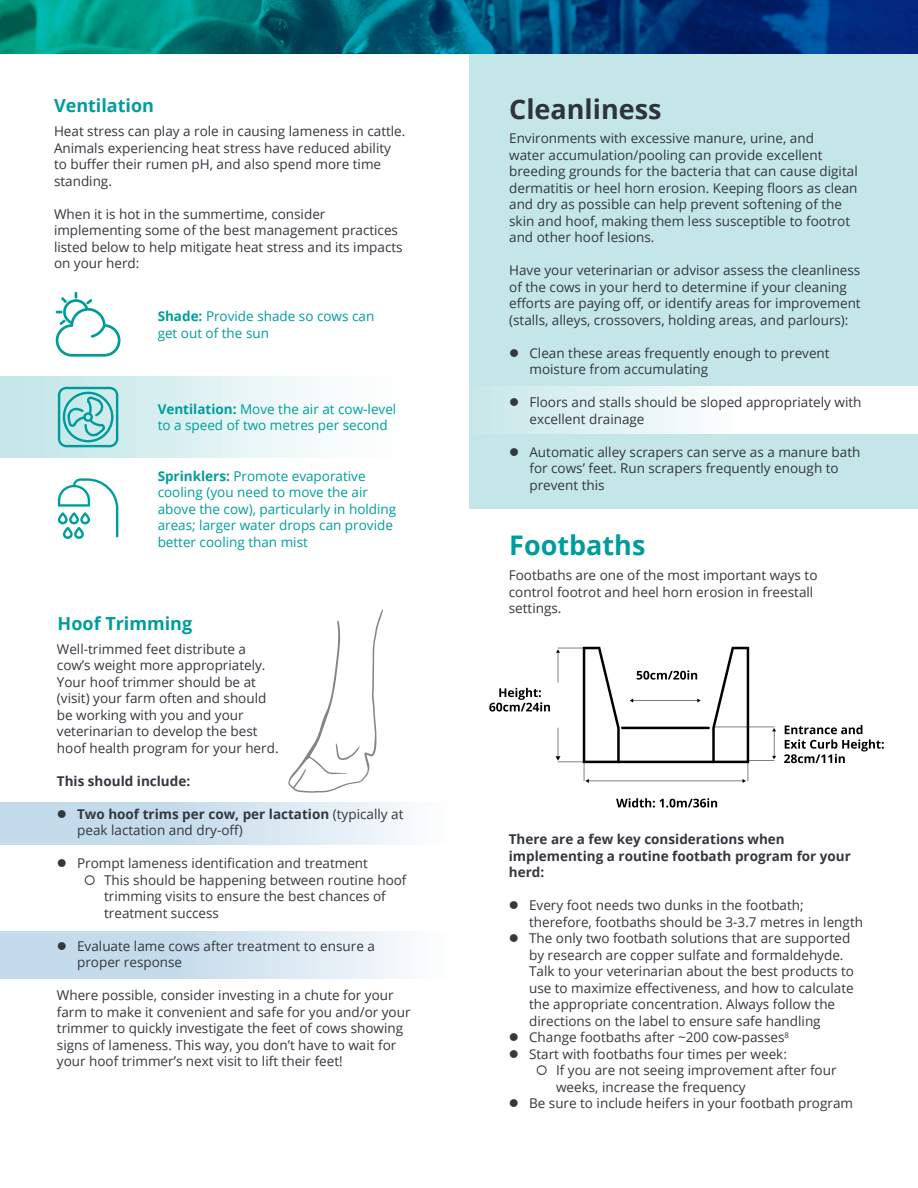
<style>
.page{position:relative;width:918px;height:1188px;background:#fff}
.page>*{position:absolute;margin:0;border:0;box-sizing:border-box;transform-origin:0 0}
.t1{font:700 27px "Open Sans";color:#2f343c}
.t2{font:700 27px "Open Sans";color:#009c9c}
.subheading{font:700 18px "Open Sans";color:#009c9c}
.body{font:13.5px/16.5px "Open Sans";color:#33373e}
.body-2{font:13.5px/16.5px "Open Sans";color:#009c9c}
.body-3{font:700 13.5px/16.5px "Open Sans";color:#33373e}
.s1{font-weight:700}
</style>
<div class="page">
<div style="left:0;top:377px;width:448px;height:80px;background:linear-gradient(to right,#bee4e6,#fff)"></div>
<div style="left:0;top:932px;width:448px;height:47px;background:linear-gradient(to right,#b6d3e6,#f5f9fb)"></div>
<div style="left:0;top:803px;width:448px;height:42px;background:linear-gradient(to right,#b6d3e6,#f5f9fb)"></div>
<div style="left:470px;top:54px;width:448px;height:455px;background:#c4e6e8"></div>
<svg style="left:0;top:0;width:918px;height:54px;background:#005879"></svg>
<svg style="left:56px;top:292px;width:65px;height:65px"></svg>
<svg style="left:58px;top:387px;width:60px;height:60px;background:#86cfd0"></svg>
<svg style="left:58px;top:478px;width:60px;height:61px"></svg>
<div style="left:456px;top:387px;width:462px;height:47px;background:linear-gradient(to right,#d2eced,#fff)"></div>
<svg style="left:784px;top:725px;width:100px;height:38px"></svg>
<svg style="left:616px;top:798px;width:101px;height:10px"></svg>
<svg style="left:556px;top:647px;width:220px;height:136px"></svg>
<svg style="left:489px;top:688px;width:61px;height:24px"></svg>
<svg style="left:288px;top:609px;width:95px;height:184px"></svg>
<svg style="left:58px;top:810px;width:8px;height:8px"></svg>
<svg style="left:58px;top:942px;width:8px;height:8px"></svg>
<svg style="left:510px;top:398px;width:8px;height:8px"></svg>
<p class="subheading" style="left:54px;top:93px;width:102px">Ventilation</p>
<p class="body" style="left:54px;top:123px;width:353px">Heat stress can play a role in causing lameness in cattle.<br>Animals experiencing heat stress have reduced ability to buffer their rumen pH, and also spend more time standing.</p>
<p class="body" style="left:54px;top:205px;width:350px">When it is hot in the summertime, consider implementing some of the best management practices listed below to help mitigate heat stress and its impacts on your herd:</p>
<p class="body-2" style="left:158px;top:308px;width:218px"><span class="s1">Shade:</span> Provide shade so cows can get out of the sun</p>
<p class="body-2" style="left:158px;top:400px;width:240px"><span class="s1">Ventilation:</span> Move the air at cow-level to a speed of two metres per second</p>
<p class="body-2" style="left:158px;top:467px;width:240px"><span class="s1">Sprinklers:</span> Promote evaporative cooling (you need to move the air above the cow), particularly in holding areas; larger water drops can provide better cooling than mist</p>
<p class="subheading" style="left:58px;top:611px;width:136px">Hoof Trimming</p>
<p class="body" style="left:57px;top:640px;width:223px">Well-trimmed feet distribute a cow’s weight more appropriately.<br>Your hoof trimmer should be at (visit) your farm often and should be working with you and your veterinarian to develop the best hoof health program for your herd.</p>
<p class="body-3" style="left:57px;top:772px;width:135px">This should include:</p>
<p class="body" style="left:77px;top:805px;width:328px"><span class="s1">Two hoof trims per cow, per lactation</span> (typically at peak lactation and dry-off)</p>
<p class="body" style="left:77px;top:855px;width:292px">Prompt lameness identification and treatment</p>
<p class="body" style="left:104px;top:871px;width:304px">This should be happening between routine hoof trimming visits to ensure the best chances of treatment success</p>
<p class="body" style="left:77px;top:937px;width:299px">Evaluate lame cows after treatment to ensure a proper response</p>
<p class="body" style="left:57px;top:987px;width:355px">Where possible, consider investing in a chute for your farm to make it convenient and safe for you and/or your trimmer to quickly investigate the feet of cows showing signs of lameness. This way, you don’t have to wait for your hoof trimmer’s next visit to lift their feet!</p>
<p class="t1" style="left:509px;top:90px;width:154px">Cleanliness</p>
<p class="body" style="left:509px;top:130px;width:350px">Environments with excessive manure, urine, and<br>water accumulation/pooling can provide excellent breeding grounds for the bacteria that can cause digital dermatitis or heel horn erosion. Keeping floors as clean and dry as possible can help prevent softening of the skin and hoof, making them less susceptible to footrot and other hoof lesions.</p>
<p class="body" style="left:509px;top:262px;width:353px">Have your veterinarian or advisor assess the cleanliness of the cows in your herd to determine if your cleaning efforts are paying off, or identify areas for improvement (stalls, alleys, crossovers, holding areas, and parlours):</p>
<p class="body" style="left:529px;top:344px;width:302px">Clean these areas frequently enough to prevent moisture from accumulating</p>
<p class="body" style="left:529px;top:394px;width:334px">Floors and stalls should be sloped appropriately with excellent drainage</p>
<p class="body" style="left:529px;top:443px;width:332px">Automatic alley scrapers can serve as a manure bath for cows’ feet. Run scrapers frequently enough to prevent this</p>
<p class="t2" style="left:509px;top:526px;width:138px">Footbaths</p>
<p class="body" style="left:509px;top:567px;width:310px">Footbaths are one of the most important ways to control footrot and heel horn erosion in freestall settings.</p>
<p class="body-3" style="left:509px;top:831px;width:344px">There are a few key considerations when implementing a routine footbath program for your herd:</p>
<p class="body" style="left:529px;top:897px;width:335px">Every foot needs two dunks in the footbath; therefore, footbaths should be 3-3.7 metres in length</p>
<p class="body" style="left:529px;top:930px;width:327px">The only two footbath solutions that are supported by research are copper sulfate and formaldehyde.<br>Talk to your veterinarian about the best products to use to maximize effectiveness, and how to calculate the appropriate concentration. Always follow the directions on the label to ensure safe handling</p>
<p class="body" style="left:529px;top:1029px;width:261px">Change footbaths after ~200 cow-passes<sup>8</sup></p>
<p class="body" style="left:529px;top:1045px;width:259px">Start with footbaths four times per week:</p>
<p class="body" style="left:556px;top:1062px;width:282px">If you are not seeing improvement after four weeks, increase the frequency</p>
<p class="body" style="left:529px;top:1095px;width:326px">Be sure to include heifers in your footbath program</p>
</div>
